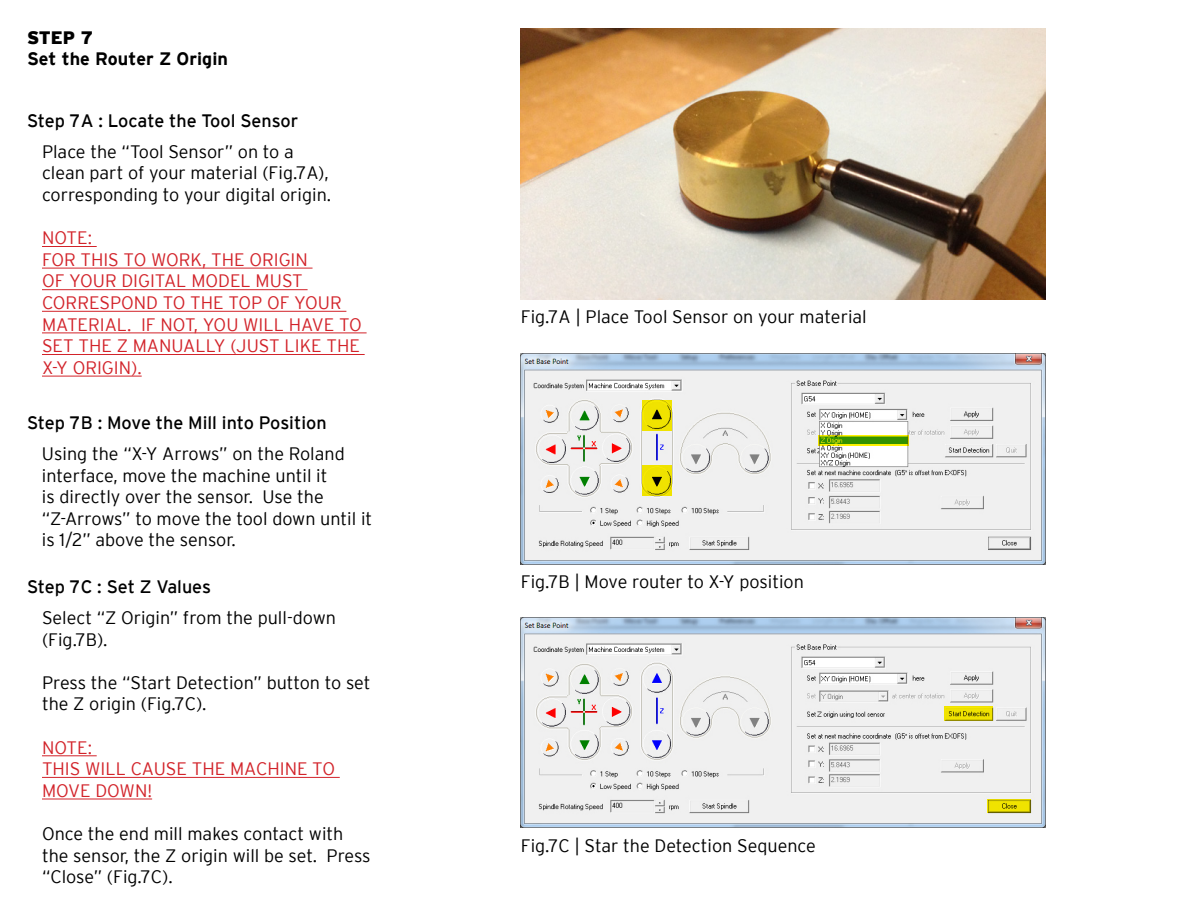
<style>
.page{position:relative;width:1188px;height:918px;background:#fff}
.page>*{position:absolute;margin:0;border:0;box-sizing:border-box;transform-origin:0 0}
.t1{font:300 18px/21.6px "Interstate";color:#000}
.t2{font:300 18px/21.6px "Interstate";color:#d2232a}
.t3{font:18px "Interstate";color:#000}
.t4{font:700 18px "Interstate";color:#000}
.t5{font:900 18px "Interstate";color:#000}
</style>
<div class="page">
<hr style="left:42px;top:246px;width:55px;height:1px;background:#d2232a">
<hr style="left:42px;top:268px;width:271px;height:1px;background:#d2232a">
<hr style="left:42px;top:289px;width:266px;height:1px;background:#d2232a">
<hr style="left:42px;top:311px;width:304px;height:1px;background:#d2232a">
<hr style="left:42px;top:333px;width:325px;height:1px;background:#d2232a">
<hr style="left:42px;top:354px;width:323px;height:1px;background:#d2232a">
<hr style="left:42px;top:376px;width:100px;height:1px;background:#d2232a">
<hr style="left:42px;top:756px;width:55px;height:1px;background:#d2232a">
<hr style="left:42px;top:777px;width:298px;height:1px;background:#d2232a">
<hr style="left:42px;top:799px;width:110px;height:1px;background:#d2232a">
<img style="left:521px;top:29px;width:524px;height:270px">
<img style="left:521px;top:617px;width:524px;height:211px">
<img style="left:521px;top:353px;width:524px;height:211px">
<svg style="left:944px;top:707px;width:49px;height:14px"></svg>
<svg style="left:987px;top:799px;width:43px;height:14px"></svg>
<svg style="left:642px;top:400px;width:30px;height:30px"></svg>
<svg style="left:642px;top:466px;width:30px;height:30px"></svg>
<svg style="left:818px;top:435px;width:91px;height:10px"></svg>
<p class="t5" style="left:27px;top:27px;width:68px">STEP 7</p>
<p class="t4" style="left:27px;top:49px;width:202px">Set the Router Z Origin</p>
<p class="t3" style="left:27px;top:110px;width:273px">Step 7A : Locate the Tool Sensor</p>
<p class="t1" style="left:42px;top:141px;width:291px">Place the “Tool Sensor” on to a clean part of your material (Fig.7A), corresponding to your digital origin.</p>
<p class="t2" style="left:42px;top:227px;width:321px">NOTE:<br>FOR THIS TO WORK, THE ORIGIN<br>OF YOUR DIGITAL MODEL MUST<br>CORRESPOND TO THE TOP OF YOUR<br>MATERIAL. IF NOT, YOU WILL HAVE TO<br>SET THE Z MANUALLY (JUST LIKE THE<br>X-Y ORIGIN).</p>
<p class="t3" style="left:27px;top:412px;width:301px">Step 7B : Move the Mill into Position</p>
<p class="t1" style="left:42px;top:443px;width:332px">Using the “X-Y Arrows” on the Roland interface, move the machine until it<br>is directly over the sensor. Use the “Z-Arrows” to move the tool down until it is 1/2” above the sensor.</p>
<p class="t3" style="left:27px;top:576px;width:186px">Step 7C : Set Z Values</p>
<p class="t1" style="left:42px;top:607px;width:296px">Select “Z Origin” from the pull-down (Fig.7B).</p>
<p class="t1" style="left:42px;top:672px;width:330px">Press the “Start Detection” button to set the Z origin (Fig.7C).</p>
<p class="t2" style="left:42px;top:736px;width:295px">NOTE:<br>THIS WILL CAUSE THE MACHINE TO<br>MOVE DOWN!</p>
<p class="t1" style="left:42px;top:823px;width:330px">Once the end mill makes contact with the sensor, the Z origin will be set. Press “Close” (Fig.7C).</p>
<p class="t1" style="left:521px;top:306px;width:347px">Fig.7A | Place Tool Sensor on your material</p>
<p class="t1" style="left:521px;top:571px;width:285px">Fig.7B | Move router to X-Y position</p>
<p class="t1" style="left:521px;top:835px;width:297px">Fig.7C | Star the Detection Sequence</p>
</div>
